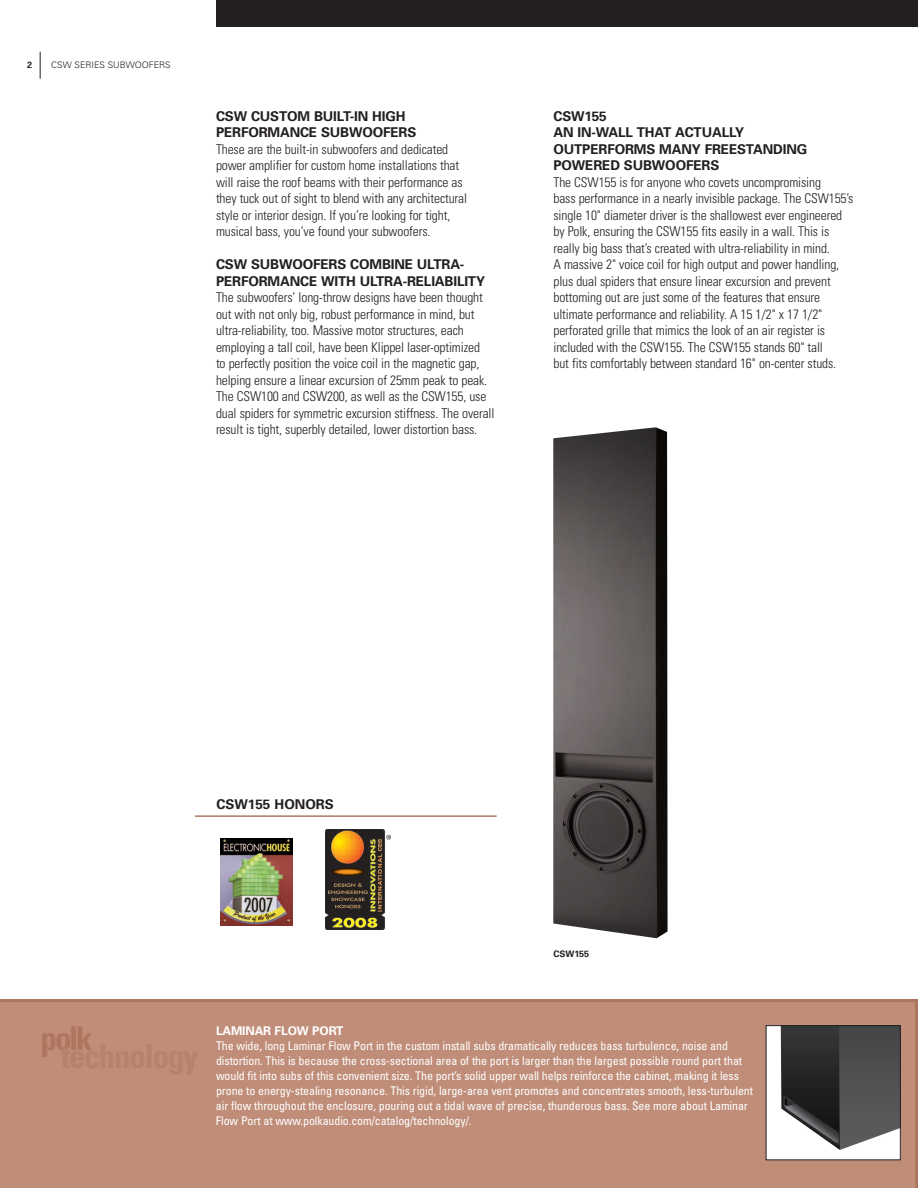
<style>
.page{position:relative;width:918px;height:1188px;background:#fff}
.page>*{position:absolute;margin:0;border:0;box-sizing:border-box;transform-origin:0 0}
.t1{font:700 condensed 33px "Univers";color:#af765f}
.t2{font:300 condensed 13.5px/16.5px "Univers";letter-spacing:-.01em;color:#231f20}
.t3{font:700 13.5px/16.5px "Univers";letter-spacing:-.01em;color:#231f20}
.t4{font:condensed 12px/15px "Univers";letter-spacing:-.01em;color:#fff}
.t5{font:700 12px "Univers";letter-spacing:-.01em;color:#fff}
.t6{font:300 9px "Univers";color:#231f20}
.t7{font:700 9px "Univers";letter-spacing:-.01em;color:#231f20}
</style>
<div class="page">
<div style="left:0;top:999px;width:918px;height:189px;background:#c08d79"></div>
<div style="left:216px;top:0;width:702px;height:27px;background:#231f20"></div>
<svg style="left:40px;top:52px;width:1px;height:27px"></svg>
<div style="left:766px;top:1026px;width:134px;height:134px;background:#fff"></div>
<img style="left:780px;top:1027px;width:119px;height:123px">
<div style="left:766px;top:1025px;width:135px;height:135px;border:1px solid #231f20"></div>
<img style="left:553px;top:427px;width:115px;height:511px">
<img style="left:221px;top:839px;width:72px;height:86px">
<img style="left:325px;top:830px;width:66px;height:100px">
<hr style="left:195px;top:815px;width:302px;height:2px;background:#af765f">
<p class="t7" style="left:27px;top:61px;width:7px">2</p>
<p class="t6" style="left:51px;top:61px;width:121px">CSW SERIES SUBWOOFERS</p>
<p class="t3" style="left:216px;top:109px;width:202px">CSW CUSTOM BUILT-IN HIGH<br>PERFORMANCE SUBWOOFERS</p>
<p class="t2" style="left:216px;top:142px;width:253px">These are the built-in subwoofers and dedicated power amplifier for custom home installations that will raise the roof beams with their performance as they tuck out of sight to blend with any architectural style or interior design. If you’re looking for tight, musical bass, you’ve found your subwoofers.</p>
<p class="t3" style="left:216px;top:257px;width:271px">CSW SUBWOOFERS COMBINE ULTRA-<br>PERFORMANCE WITH ULTRA-RELIABILITY</p>
<p class="t2" style="left:216px;top:290px;width:280px">The subwoofers’ long-throw designs have been thought out with not only big, robust performance in mind, but ultra-reliability, too. Massive motor structures, each employing a tall coil, have been Klippel laser-optimized<br>to perfectly position the voice coil in the magnetic gap, helping ensure a linear excursion of 25mm peak to peak.<br>The CSW100 and CSW200, as well as the CSW155, use dual spiders for symmetric excursion stiffness. The overall result is tight, superbly detailed, lower distortion bass.</p>
<p class="t3" style="left:554px;top:109px;width:255px">CSW155<br>AN IN-WALL THAT ACTUALLY<br>OUTPERFORMS MANY FREESTANDING<br>POWERED SUBWOOFERS</p>
<p class="t2" style="left:553px;top:175px;width:301px">The CSW155 is for anyone who covets uncompromising<br>bass performance in a nearly invisible package. The CSW155’s single 10" diameter driver is the shallowest ever engineered by Polk, ensuring the CSW155 fits easily in a wall. This is really big bass that’s created with ultra-reliability in mind.<br>A massive 2" voice coil for high output and power handling, plus dual spiders that ensure linear excursion and prevent bottoming out are just some of the features that ensure ultimate performance and reliability. A 15 1/2" x 17 1/2" perforated grille that mimics the look of an air register is included with the CSW155. The CSW155 stands 60" tall<br>but fits comfortably between standard 16" on-center studs.</p>
<h1 class="t1" style="left:40px;top:1026px;width:54px">polk</h1>
<p class="t3" style="left:216px;top:797px;width:119px">CSW155 HONORS</p>
<p class="t7" style="left:554px;top:951px;width:37px">CSW155</p>
<p class="t5" style="left:216px;top:1026px;width:129px">LAMINAR FLOW PORT</p>
<p class="t4" style="left:216px;top:1039px;width:539px">The wide, long Laminar Flow Port in the custom install subs dramatically reduces bass turbulence, noise and distortion. This is because the cross-sectional area of the port is larger than the largest possible round port that would fit into subs of this convenient size. The port’s solid upper wall helps reinforce the cabinet, making it less prone to energy-stealing resonance. This rigid, large-area vent promotes and concentrates smooth, less-turbulent air flow throughout the enclosure, pouring out a tidal wave of precise, thunderous bass. See more about Laminar Flow Port at www.polkaudio.com/catalog/technology/.</p>
</div>
